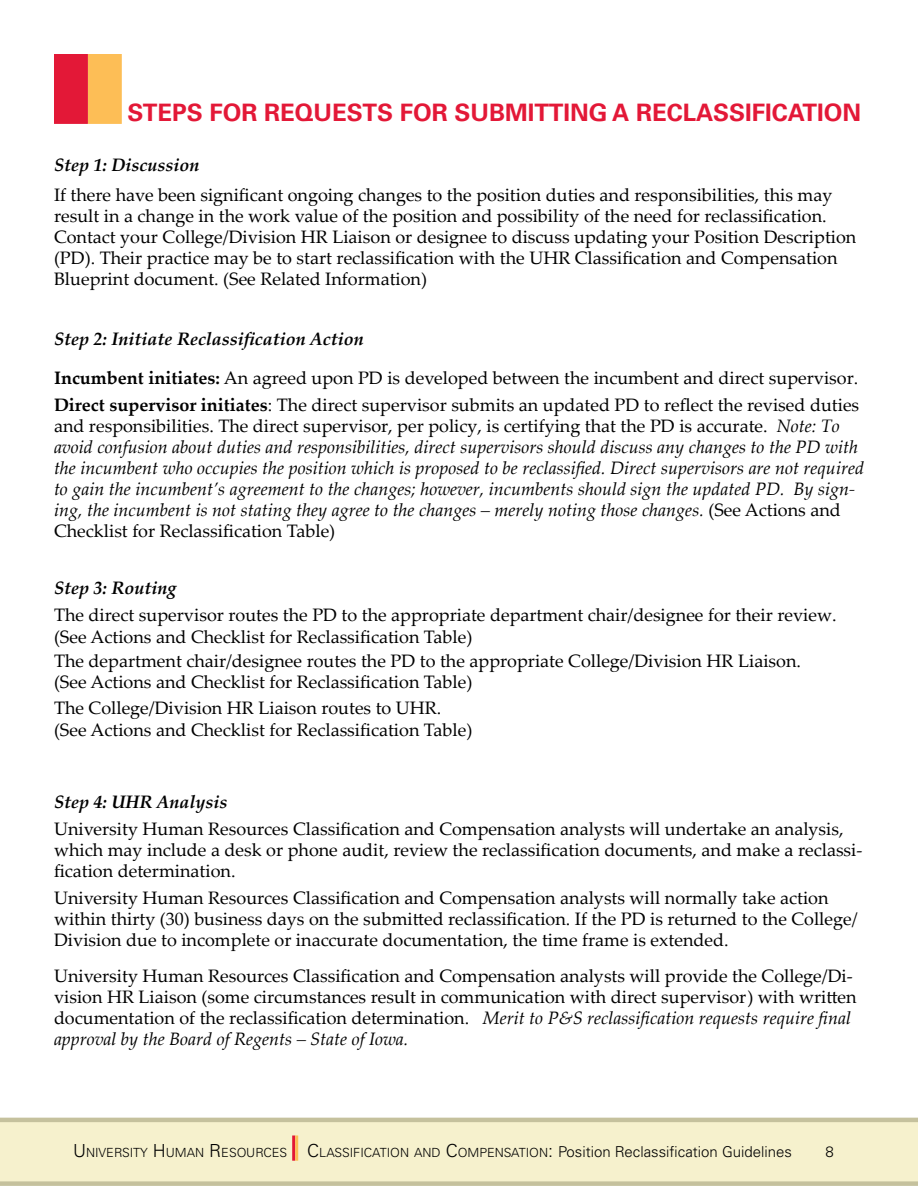
<style>
.page{position:relative;width:918px;height:1188px;background:#fff}
.page>*{position:absolute;margin:0;border:0;box-sizing:border-box;transform-origin:0 0}
.t1{font:700 24px "Univers LT Std";color:#e31837}
.t2{font:18px/21px "Palatino Linotype";color:#000}
.t3{font:italic 18px/21px "Palatino Linotype";color:#000}
.t4{font:italic 700 18px "Palatino Linotype";color:#000}
.t5{font:300 15px "Univers LT Std";color:#000}
.t6{font:300 12.6px "Univers LT Std";color:#000}
.s1{font-weight:700;font-style:italic}
.s2{font-weight:700}
.s3{font-weight:700;font-style:normal}
.s4{font-style:normal}
.s5{font-style:italic}
.s6{font-size:18px}
.s7{font-size:15px}
</style>
<div class="page">
<svg style="left:0;top:1118px;width:918px;height:68px;background:#efeac6"></svg>
<hr style="left:292px;top:1136px;width:3px;height:25px;background:#e31837">
<hr style="left:295px;top:1136px;width:3px;height:25px;background:#fdbe56">
<div style="left:88px;top:54px;width:34px;height:70px;background:#fdbe56;border:2px solid #fdbe56"></div>
<div style="left:54px;top:54px;width:34px;height:70px;background:#e31837;border:2px solid #e31837"></div>
<h1 class="t1" style="left:127px;top:98px;width:735px">STEPS FOR REQUESTS FOR SUBMITTING A RECLASSIFICATION</h1>
<p class="t4" style="left:54px;top:152px;width:147px">Step 1: Discussion</p>
<p class="t2" style="left:54px;top:183px;width:804px">If there have been significant ongoing changes to the position duties and responsibilities, this may result in a change in the work value of the position and possibility of the need for reclassification.<br>Contact your College/Division HR Liaison or designee to discuss updating your Position Description (PD). Their practice may be to start reclassification with the UHR Classification and Compensation Blueprint document. (See Related Information)</p>
<p class="t2" style="left:54px;top:318px;width:806px;line-height:39px"><span class="s1">Step 2: Initiate Reclassification Action<br></span><span class="s2">Incumbent initiates:</span> An agreed upon PD is developed between the incumbent and direct supervisor.</p>
<p class="t3" style="left:54px;top:393px;width:812px"><span class="s3">Direct supervisor initiates</span><span class="s4">: The direct supervisor submits an updated PD to reflect the revised duties and responsibilities. The direct supervisor, per policy, is certifying that the PD is accurate.</span> Note: To avoid confusion about duties and responsibilities, direct supervisors should discuss any changes to the PD with the incumbent who occupies the position which is proposed to be reclassified. Direct supervisors are not required to gain the incumbent’s agreement to the changes; however, incumbents should sign the updated PD. By sign&shy;ing, the incumbent is not stating they agree to the changes – merely noting those changes. <span class="s4">(See Actions and Checklist for Reclassification Table)</span></p>
<p class="t4" style="left:54px;top:575px;width:124px">Step 3: Routing</p>
<p class="t2" style="left:54px;top:602px;width:784px;line-height:23.2px">The direct supervisor routes the PD to the appropriate department chair/designee for their review. (See Actions and Checklist for Reclassification Table)<br>The department chair/designee routes the PD to the appropriate College/Division HR Liaison.</p>
<p class="t2" style="left:54px;top:669px;width:420px;line-height:25.5px">(See Actions and Checklist for Reclassification Table)<br>The College/Division HR Liaison routes to UHR.</p>
<p class="t2" style="left:54px;top:719px;width:420px">(See Actions and Checklist for Reclassification Table)</p>
<p class="t4" style="left:54px;top:789px;width:175px">Step 4: UHR Analysis</p>
<p class="t2" style="left:54px;top:818px;width:810px">University Human Resources Classification and Compensation analysts will undertake an analysis, which may include a desk or phone audit, review the reclassification documents, and make a reclassi&shy;fication determination.</p>
<p class="t2" style="left:54px;top:887px;width:805px">University Human Resources Classification and Compensation analysts will normally take action within thirty (30) business days on the submitted reclassification. If the PD is returned to the College/<br>Division due to incomplete or inaccurate documentation, the time frame is extended.</p>
<p class="t2" style="left:54px;top:965px;width:804px">University Human Resources Classification and Compensation analysts will provide the College/Di&shy;vision HR Liaison (some circumstances result in communication with direct supervisor) with written documentation of the reclassification determination. <span class="s5">Merit to P&amp;S reclassification requests require final approval by the Board of Regents – State of Iowa.</span></p>
<p class="t6" style="left:73px;top:1145px;width:721px"><span class="s6">U</span>NIVERSITY <span class="s6">H</span>UMAN <span class="s6">R</span>ESOURCES <span class="s6">C</span>LASSIFICATION AND <span class="s6">C</span>OMPENSATION<span class="s6">:</span> <span class="s7">Position Reclassification Guidelines</span></p>
<p class="t5" style="left:825px;top:1143px;width:10px">8</p>
</div>
